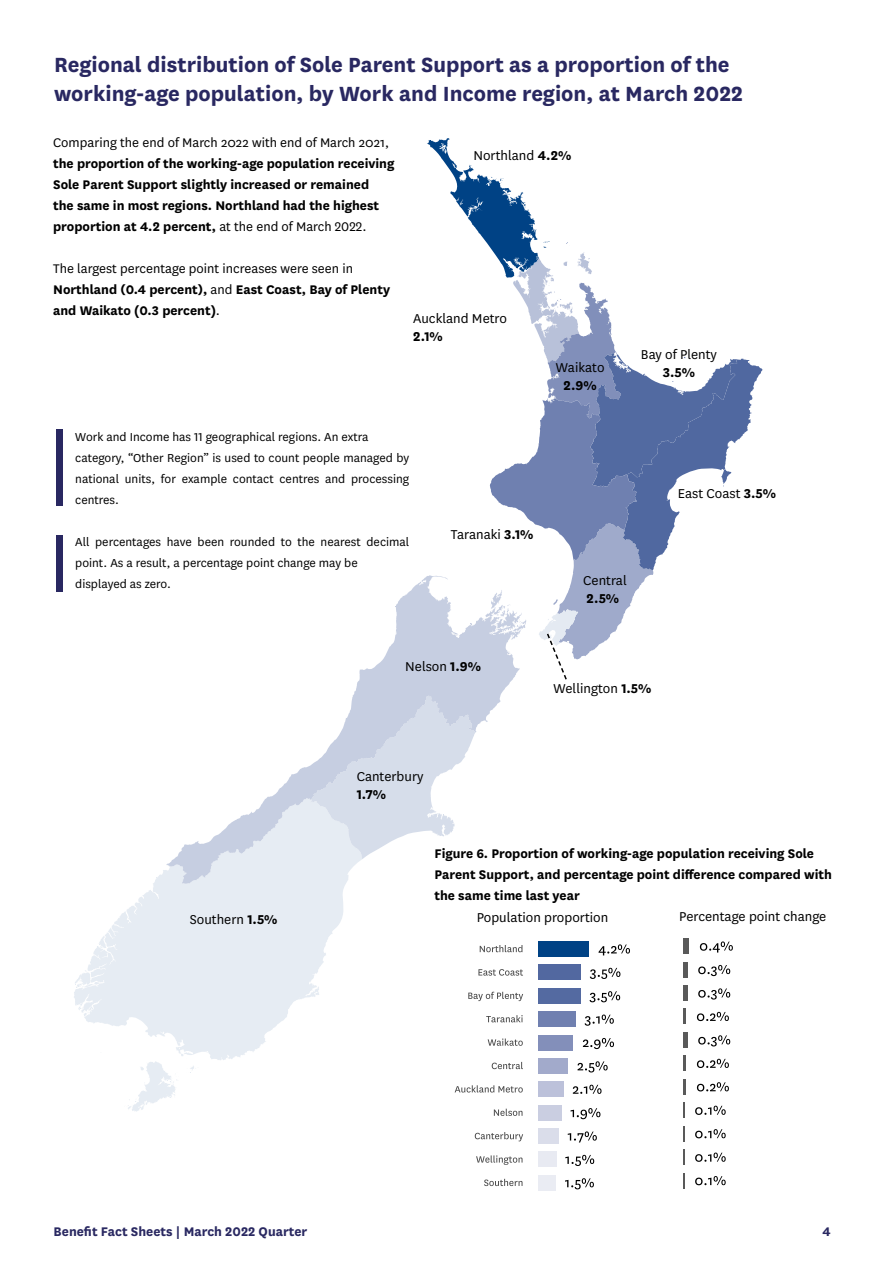
<style>
.page{position:relative;width:893px;height:1263px;background:#fff}
.page>*{position:absolute;margin:0;border:0;box-sizing:border-box;transform-origin:0 0}
.t1{font:700 24px/28.8px "National";color:#292861}
.t2{font:15px "National";color:#000}
.t3{font:700 15px "National";color:#000}
.t4{font:700 14.7px/21px "National";color:#000}
.t5{font:14.7px "National";color:#000}
.t6{font:700 14.7px "National";color:#292861}
.t7{font:13.5px/21px "National";color:#000}
.s1{font-weight:400}
.s2{font-weight:700}
</style>
<div class="page">
<svg style="left:74px;top:870px;width:272px;height:190px;fill:#e6ecf3"></svg>
<svg style="left:312px;top:990px;width:6px;height:6px"></svg>
<svg style="left:114px;top:932px;width:5px;height:3px"></svg>
<svg style="left:99px;top:935px;width:9px;height:14px"></svg>
<svg style="left:75px;top:969px;width:28px;height:21px"></svg>
<svg style="left:78px;top:1002px;width:15px;height:14px"></svg>
<svg style="left:124px;top:1049px;width:74px;height:63px"></svg>
<svg style="left:166px;top:576px;width:345px;height:308px"></svg>
<div style="left:56px;top:429px;width:7px;height:76px;background:#292861"></div>
<svg style="left:427px;top:138px;width:336px;height:543px"></svg>
<div style="left:56px;top:536px;width:7px;height:56px;background:#292861"></div>
<div style="left:538px;top:1175px;width:18px;height:15px;background:#eaecf3"></div>
<div style="left:538px;top:1152px;width:18px;height:15px;background:#e8eaf2"></div>
<div style="left:538px;top:1128px;width:20px;height:16px;background:#daddea"></div>
<div style="left:538px;top:1105px;width:23px;height:15px;background:#cacee1"></div>
<div style="left:538px;top:1082px;width:25px;height:15px;background:#bcc1da"></div>
<div style="left:538px;top:1058px;width:30px;height:15px;background:#a2aacb"></div>
<div style="left:538px;top:1035px;width:35px;height:15px;background:#838fba"></div>
<div style="left:538px;top:1011px;width:38px;height:16px;background:#7080b0"></div>
<div style="left:538px;top:988px;width:42px;height:15px;background:#546aa1"></div>
<div style="left:538px;top:965px;width:42px;height:15px;background:#5268a0"></div>
<div style="left:538px;top:941px;width:51px;height:15px;background:#004285"></div>
<svg style="left:565px;top:1178px;width:29px;height:11px"></svg>
<svg style="left:565px;top:1155px;width:29px;height:11px"></svg>
<svg style="left:568px;top:1131px;width:29px;height:11px"></svg>
<svg style="left:571px;top:1108px;width:29px;height:11px"></svg>
<svg style="left:573px;top:1085px;width:28px;height:9px"></svg>
<svg style="left:577px;top:1061px;width:31px;height:11px"></svg>
<svg style="left:583px;top:1038px;width:31px;height:11px"></svg>
<svg style="left:585px;top:1014px;width:29px;height:12px"></svg>
<svg style="left:589px;top:991px;width:31px;height:11px"></svg>
<svg style="left:590px;top:968px;width:30px;height:11px"></svg>
<svg style="left:599px;top:944px;width:31px;height:11px"></svg>
<svg style="left:484px;top:1179px;width:38px;height:7px"></svg>
<svg style="left:476px;top:1155px;width:46px;height:10px"></svg>
<svg style="left:475px;top:1132px;width:48px;height:9px"></svg>
<svg style="left:494px;top:1109px;width:28px;height:7px"></svg>
<svg style="left:455px;top:1085px;width:68px;height:7px"></svg>
<svg style="left:492px;top:1062px;width:31px;height:7px"></svg>
<svg style="left:488px;top:1038px;width:35px;height:8px"></svg>
<svg style="left:486px;top:1015px;width:37px;height:7px"></svg>
<svg style="left:468px;top:992px;width:55px;height:9px"></svg>
<svg style="left:478px;top:969px;width:45px;height:7px"></svg>
<svg style="left:480px;top:945px;width:42px;height:7px"></svg>
<svg style="left:683px;top:1173px;width:2px;height:15px"></svg>
<svg style="left:683px;top:1149px;width:2px;height:16px"></svg>
<svg style="left:683px;top:1126px;width:2px;height:15px"></svg>
<svg style="left:683px;top:1103px;width:2px;height:15px"></svg>
<hr style="left:683px;top:1079px;width:3px;height:15px;background:#595959">
<hr style="left:683px;top:1056px;width:3px;height:15px;background:#595959">
<hr style="left:683px;top:1032px;width:4px;height:15px;background:#595959">
<hr style="left:683px;top:1009px;width:3px;height:15px;background:#595959">
<hr style="left:683px;top:985px;width:4px;height:15px;background:#595959">
<hr style="left:683px;top:962px;width:4px;height:15px;background:#595959">
<div style="left:683px;top:938px;width:6px;height:16px;background:#595959"></div>
<svg style="left:695px;top:1176px;width:31px;height:9px"></svg>
<svg style="left:695px;top:1152px;width:31px;height:10px"></svg>
<svg style="left:695px;top:1129px;width:31px;height:9px"></svg>
<svg style="left:695px;top:1106px;width:31px;height:9px"></svg>
<svg style="left:697px;top:1082px;width:32px;height:9px"></svg>
<svg style="left:697px;top:1059px;width:32px;height:9px"></svg>
<svg style="left:698px;top:1035px;width:32px;height:11px"></svg>
<svg style="left:697px;top:1012px;width:32px;height:9px"></svg>
<svg style="left:698px;top:988px;width:32px;height:11px"></svg>
<svg style="left:698px;top:965px;width:32px;height:11px"></svg>
<svg style="left:700px;top:941px;width:33px;height:11px"></svg>
<h1 class="t1" style="left:54px;top:48px;width:690px">Regional distribution of Sole Parent Support as a proportion of the working-age population, by Work and Income region, at March 2022</h1>
<p class="t5" style="left:53px;top:133px;width:337px">Comparing the end of March 2022 with end of March 2021,</p>
<p class="t4" style="left:53px;top:152px;width:343px">the proportion of the working-age population receiving Sole Parent Support slightly increased or remained<br>the same in most regions. Northland had the highest proportion at 4.2 percent, <span class="s1">at the end of March 2022.</span></p>
<p class="t4" style="left:53px;top:257px;width:338px"><span class="s1">The largest percentage point increases were seen in<br></span>Northland (0.4 percent), <span class="s1">and</span> East Coast, Bay of Plenty and Waikato (0.3 percent)<span class="s1">.</span></p>
<p class="t2" style="left:473px;top:145px;width:99px">Northland <span class="s2">4.2%</span></p>
<p class="t2" style="left:413px;top:308px;width:95px">Auckland Metro</p>
<p class="t3" style="left:413px;top:326px;width:31px">2.1%</p>
<p class="t7" style="left:75px;top:425px;width:336px">Work and Income has 11 geographical regions. An extra category, “Other Region” is used to count people managed by national units, for example contact centres and processing centres.</p>
<p class="t7" style="left:75px;top:530px;width:335px">All percentages have been rounded to the nearest decimal point. As a result, a percentage point change may be displayed as zero.</p>
<p class="t2" style="left:556px;top:357px;width:50px">Waikato</p>
<p class="t3" style="left:564px;top:375px;width:35px">2.9%</p>
<p class="t2" style="left:641px;top:344px;width:78px">Bay of Plenty</p>
<p class="t3" style="left:663px;top:362px;width:34px">3.5%</p>
<p class="t2" style="left:451px;top:524px;width:84px">Taranaki <span class="s2">3.1%</span></p>
<p class="t2" style="left:583px;top:570px;width:45px">Central</p>
<p class="t3" style="left:586px;top:587px;width:34px">2.5%</p>
<p class="t2" style="left:678px;top:484px;width:100px">East Coast <span class="s2">3.5%</span></p>
<p class="t2" style="left:405px;top:657px;width:77px">Nelson <span class="s2">1.9%</span></p>
<p class="t2" style="left:553px;top:678px;width:99px">Wellington <span class="s2">1.5%</span></p>
<p class="t2" style="left:357px;top:766px;width:68px">Canterbury</p>
<p class="t3" style="left:357px;top:784px;width:31px">1.7%</p>
<p class="t4" style="left:434px;top:842px;width:399px">Figure 6. Proportion of working-age population receiving Sole<br>Parent Support, and percentage point difference compared with the same time last year</p>
<p class="t2" style="left:190px;top:909px;width:89px">Southern <span class="s2">1.5%</span></p>
<p class="t2" style="left:477px;top:907px;width:133px">Population proportion</p>
<p class="t2" style="left:679px;top:906px;width:149px">Percentage point change</p>
<p class="t6" style="left:54px;top:1221px;width:255px">Benefit Fact Sheets | March 2022 Quarter</p>
<p class="t6" style="left:823px;top:1221px;width:10px">4</p>
</div>
